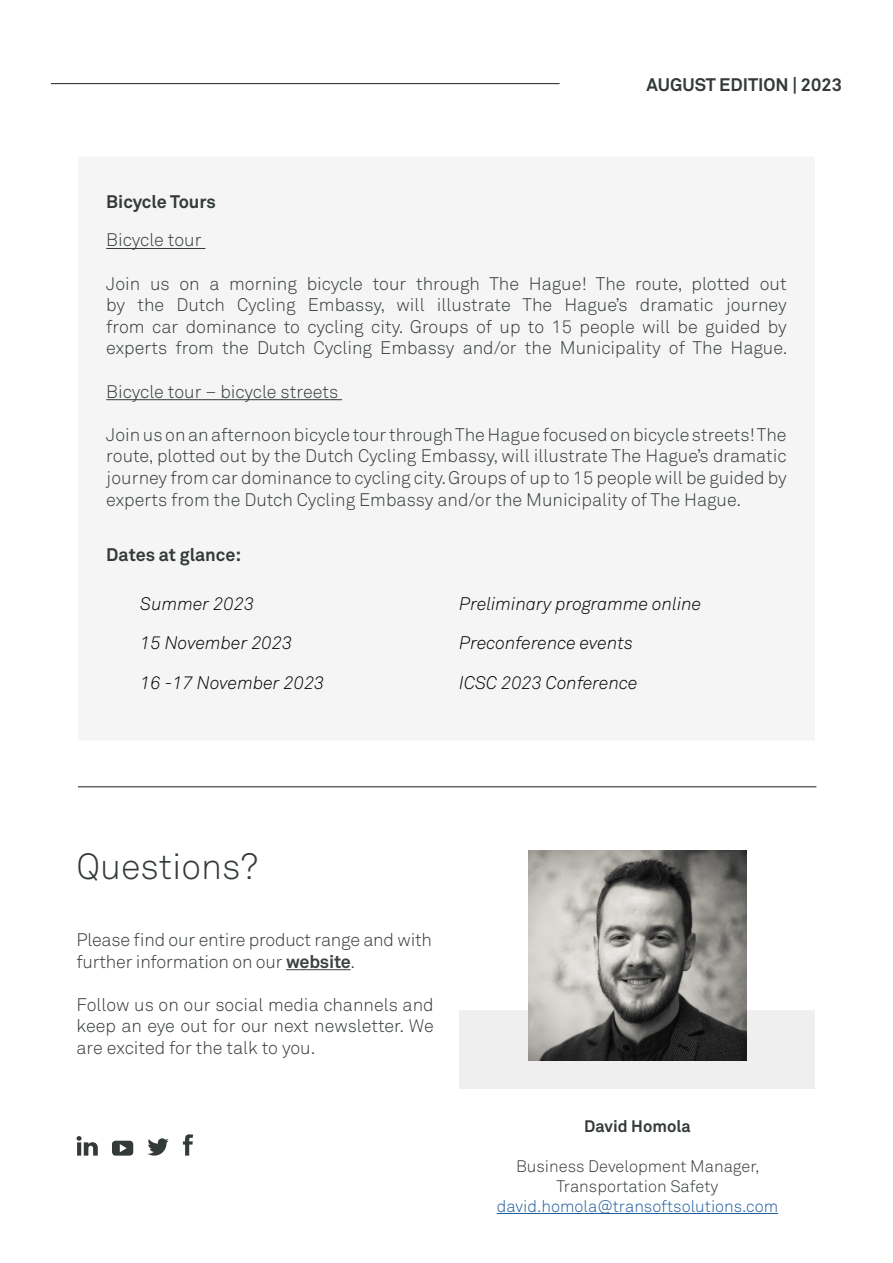
<style>
.page{position:relative;width:893px;height:1263px;background:#fff}
.page>*{position:absolute;margin:0;border:0;box-sizing:border-box;transform-origin:0 0}
.t1{font:300 36px "Akkurat Pro";color:#333a38}
.t2{font:300 18px/21.6px "Akkurat Pro";color:#333a38;text-align:justify}
.t3{font:italic 300 18px "Akkurat Pro";color:#000}
.t4{font:700 18px "Akkurat Pro";color:#333a38}
.t5{font:300 16.5px/19.8px "Akkurat Pro";color:#333a38;text-align:center}
.t6{font:300 16.5px "Akkurat Pro";color:#215e9e}
.t7{font:700 16.5px "Akkurat Pro";color:#333a38}
.s1{font-weight:700;color:#3c4240}
</style>
<div class="page">
<div style="left:77px;top:155px;width:739px;height:587px;background:#f4f5f4;border:2px solid #fff"></div>
<hr style="left:106px;top:248px;width:99px;height:1px;background:#333a38">
<hr style="left:106px;top:399px;width:236px;height:1px;background:#333a38">
<hr style="left:286px;top:969px;width:65px;height:1px;background:#3c4240">
<svg style="left:77px;top:1136px;width:21px;height:19px"></svg>
<svg style="left:112px;top:1141px;width:21px;height:14px"></svg>
<svg style="left:147px;top:1138px;width:22px;height:17px"></svg>
<svg style="left:183px;top:1134px;width:10px;height:21px"></svg>
<hr style="left:497px;top:1213px;width:281px;height:1px;background:#215e9e">
<div style="left:460px;top:1010px;width:355px;height:79px;background:#eeefee"></div>
<img style="left:528px;top:850px;width:219px;height:210px">
<hr style="left:78px;top:786px;width:738px;height:1px;background:#333a38">
<hr style="left:51px;top:83px;width:509px;height:1px;background:#333a38">
<p class="t4" style="left:647px;top:73px;width:197px">AUGUST EDITION | 2023</p>
<p class="t4" style="left:106px;top:190px;width:111px">Bicycle Tours</p>
<p class="t2" style="left:106px;top:229px;width:97px">Bicycle tour</p>
<p class="t2" style="left:106px;top:273px;width:683px">Join us on a morning bicycle tour through The Hague! The route, plotted out by the Dutch Cycling Embassy, will illustrate The Hague’s dramatic journey from car dominance to cycling city. Groups of up to 15 people will be guided by experts from the Dutch Cycling Embassy and/or the Municipality of The Hague.</p>
<p class="t2" style="left:106px;top:381px;width:233px">Bicycle tour – bicycle streets</p>
<p class="t2" style="left:106px;top:424px;width:682px">Join us on an afternoon bicycle tour through The Hague focused on bicycle streets! The route, plotted out by the Dutch Cycling Embassy, will illustrate The Hague’s dramatic journey from car dominance to cycling city. Groups of up to 15 people will be guided by experts from the Dutch Cycling Embassy and/or the Municipality of The Hague.</p>
<p class="t4" style="left:106px;top:543px;width:136px">Dates at glance:</p>
<p class="t3" style="left:140px;top:593px;width:115px">Summer 2023</p>
<p class="t3" style="left:459px;top:593px;width:244px">Preliminary programme online</p>
<p class="t3" style="left:140px;top:632px;width:154px">15 November 2023</p>
<p class="t3" style="left:459px;top:632px;width:175px">Preconference events</p>
<p class="t3" style="left:140px;top:672px;width:186px">16 -17 November 2023</p>
<p class="t3" style="left:459px;top:672px;width:180px">ICSC 2023 Conference</p>
<h1 class="t1" style="left:77px;top:845px;width:183px">Questions?</h1>
<p class="t2" style="left:77px;top:929px;width:357px">Please find our entire product range and with further information on our <span class="s1">website</span>.</p>
<p class="t2" style="left:77px;top:994px;width:359px">Follow us on our social media channels and keep an eye out for our next newsletter. We are excited for the talk to you.</p>
<p class="t7" style="left:584px;top:1116px;width:108px">David Homola</p>
<p class="t5" style="left:516px;top:1156px;width:245px">Business Development Manager,<br>Transportation Safety</p>
<p class="t6" style="left:497px;top:1196px;width:283px">david.homola@transoftsolutions.com</p>
</div>
